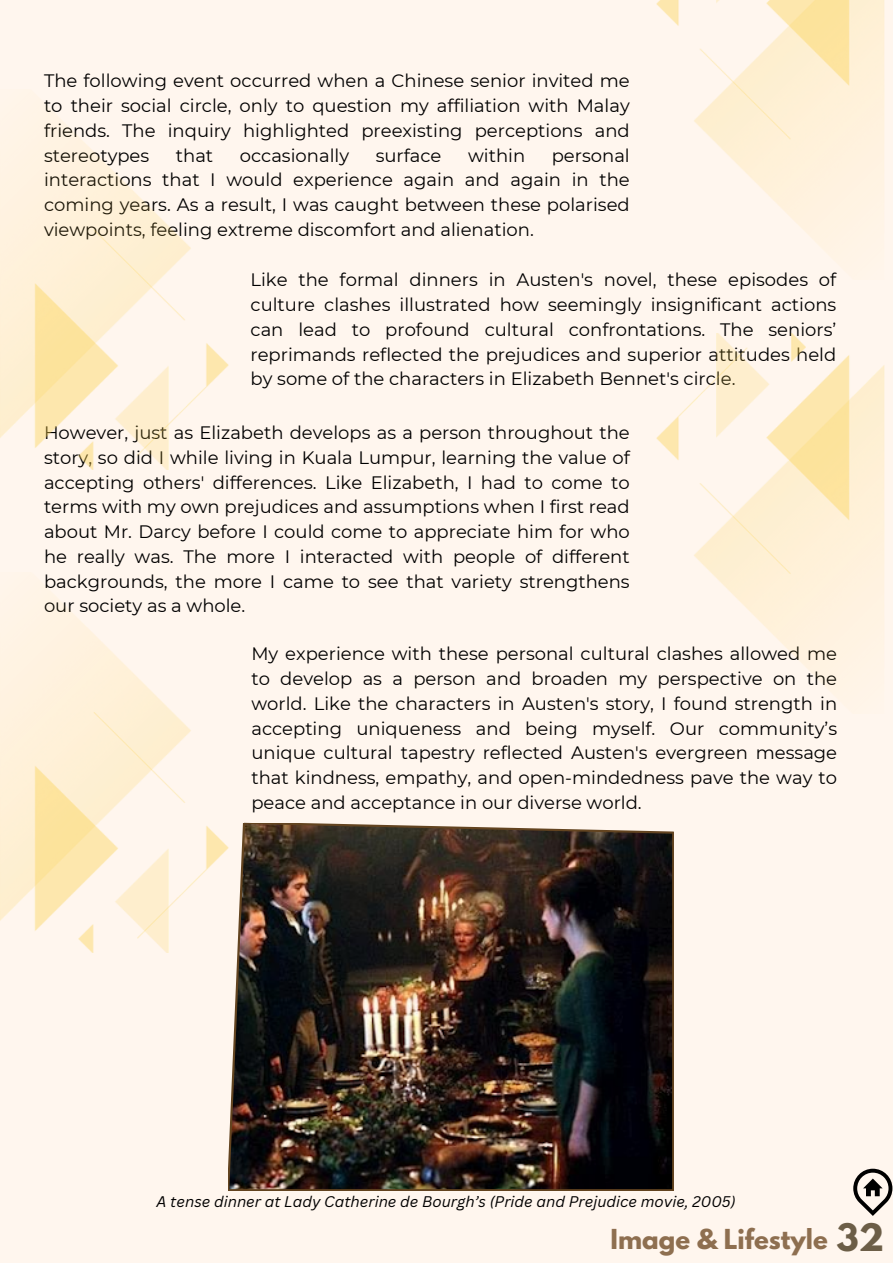
<style>
.page{position:relative;width:893px;height:1264px;background:#fff}
.page>*{position:absolute;margin:0;border:0;box-sizing:border-box;transform-origin:0 0}
.t1{font:700 33.6px "League Spartan";color:#6c5e47}
.t2{font:700 24.45px "League Spartan";color:#8e6f50}
.t3{font:18px/24.8px "Montserrat";color:#000;text-align:justify}
.t4{font:italic 15px "Canva Sans";color:#000}
</style>
<div class="page">
<div style="left:0;top:0;width:892px;height:1262px;background:#fff6ee"></div>
<img style="left:228px;top:822px;width:445px;height:368px">
<img style="left:656px;top:0;width:228px;height:248px">
<img style="left:656px;top:333px;width:228px;height:350px">
<img style="left:0;top:121px;width:228px;height:349px">
<img style="left:0;top:603px;width:228px;height:349px">
<svg style="left:853px;top:1168px;width:39px;height:47px"></svg>
<p class="t3" style="left:44px;top:68px;width:587px">The following event occurred when a Chinese senior invited me to their social circle, only to question my affiliation with Malay friends. The inquiry highlighted preexisting perceptions and stereotypes</p>
<p class="t3" style="left:176px;top:143px;width:39px">that</p>
<p class="t3" style="left:240px;top:143px;width:111px">occasionally</p>
<p class="t3" style="left:375px;top:143px;width:67px">surface</p>
<p class="t3" style="left:468px;top:143px;width:59px">within</p>
<p class="t3" style="left:44px;top:143px;width:587px;text-indent:507px">personal interactions that I would experience again and again in the coming years. As a result, I was caught between these polarised viewpoints, feeling extreme discomfort and alienation.</p>
<p class="t3" style="left:250px;top:267px;width:587px">Like the formal dinners in Austen's novel, these episodes of culture clashes illustrated how seemingly insignificant actions can lead to profound cultural confrontations. The seniors’ reprimands reflected the prejudices and superior attitudes held by some of the characters in Elizabeth Bennet's circle.</p>
<p class="t3" style="left:44px;top:420px;width:587px">However, just as Elizabeth develops as a person throughout the story, so did I while living in Kuala Lumpur, learning the value of accepting others' differences. Like Elizabeth, I had to come to terms with my own prejudices and assumptions when I first read about Mr. Darcy before I could come to appreciate him for who he really was. The more I interacted with people of different backgrounds, the more I came to see that variety strengthens our society as a whole.</p>
<p class="t3" style="left:251px;top:641px;width:587px">My experience with these personal cultural clashes allowed me to develop as a person and broaden my perspective on the world. Like the characters in Austen's story, I found strength in accepting uniqueness and being myself. Our community’s unique cultural tapestry reflected Austen's evergreen message that kindness, empathy, and open-mindedness pave the way to peace and acceptance in our diverse world.</p>
<p class="t4" style="left:156px;top:1191px;width:580px">A tense dinner at Lady Catherine de Bourgh’s (Pride and Prejudice movie, 2005)</p>
<p class="t2" style="left:610px;top:1227px;width:219px">Image &amp; Lifestyle</p>
<p class="t1" style="left:836px;top:1220px;width:49px">32</p>
</div>
